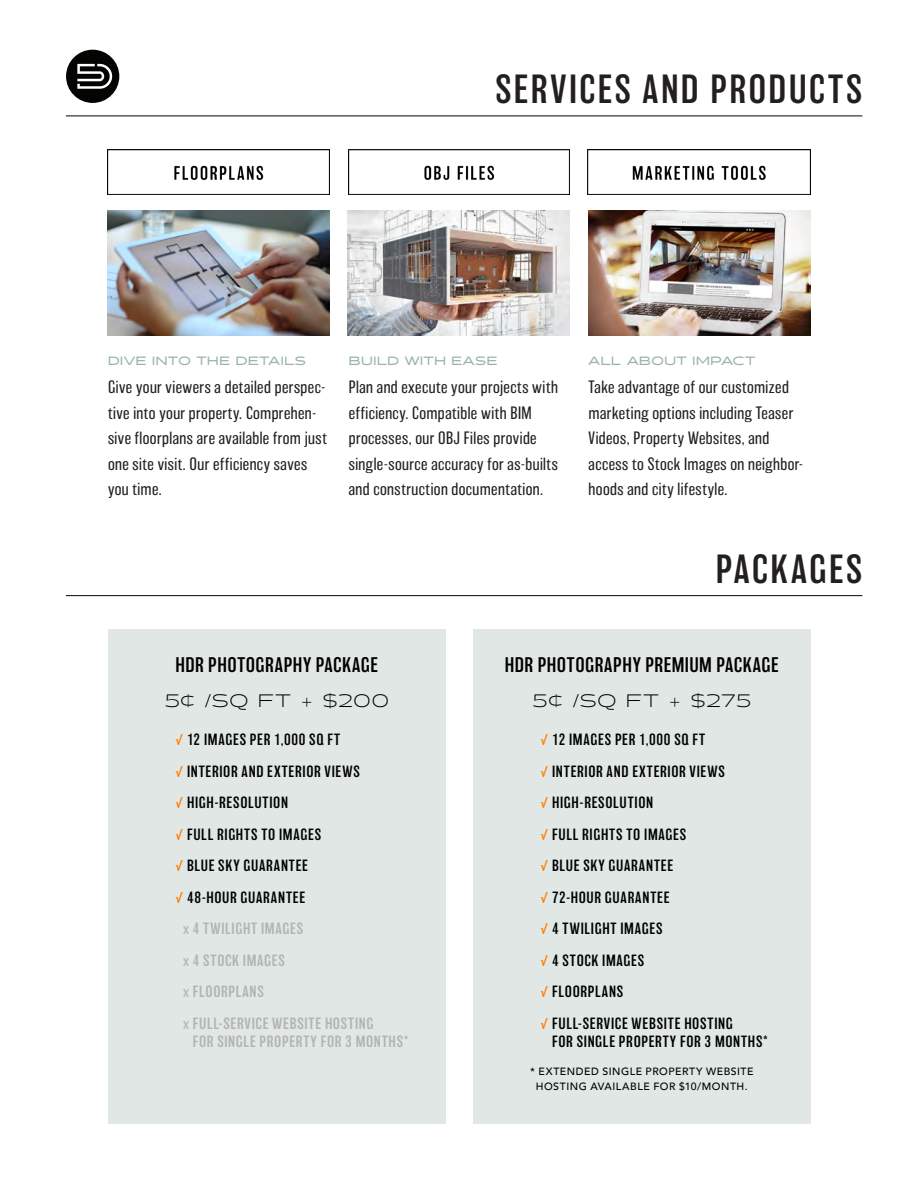
<style>
.page{position:relative;width:918px;height:1188px;background:#fff}
.page>*{position:absolute;margin:0;border:0;box-sizing:border-box;transform-origin:0 0}
.Section_Heading_1{font:300 37.5px "Balboa";letter-spacing:.065em;color:#231f20}
.Package_Add-on_Headi{font:300 19.5px "Balboa";letter-spacing:.025em;color:#000}
.Price{font:300 18px "Halogen";letter-spacing:.04em;color:#000}
.Service_Description{font:200 16.5px/25.5px "Balboa";letter-spacing:.025em;color:#231f20}
.Package_Inclusion{font:300 15px/18px "Balboa";letter-spacing:.045em;color:#000}
.Package_Inclusion-2{font:300 15px/18px "Balboa";letter-spacing:.045em;color:#b3b3b3}
.Service_Lead-in{font:500 12px "Halogen";letter-spacing:.05em;color:#97b4a7}
.caveats{font:500 10.5px/15px "Avenir";letter-spacing:.05em;color:#000;text-align:center}
.s1{color:#ff7c00}
.s2{font-weight:200}
</style>
<div class="page">
<img style="left:108px;top:150px;width:222px;height:45px">
<img style="left:588px;top:150px;width:222px;height:45px">
<img style="left:348px;top:150px;width:222px;height:45px">
<img style="left:108px;top:210px;width:222px;height:125px">
<img style="left:589px;top:210px;width:222px;height:125px">
<img style="left:348px;top:210px;width:222px;height:125px">
<svg style="left:66px;top:50px;width:53px;height:53px"></svg>
<hr style="left:66px;top:115px;width:796px;height:1px;background:#231f20">
<hr style="left:66px;top:595px;width:796px;height:1px;background:#231f20">
<div style="left:108px;top:629px;width:338px;height:495px;background:#e0e7e4"></div>
<div style="left:473px;top:629px;width:338px;height:495px;background:#e0e7e4"></div>
<p class="Section_Heading_1" style="left:495px;top:69px;width:368px">SERVICES AND PRODUCTS</p>
<p class="Service_Lead-in" style="left:108px;top:353px;width:200px">DIVE INTO THE DETAILS</p>
<p class="Service_Description" style="left:108px;top:375px;width:220px">Give your viewers a detailed perspec&shy;tive into your property. Comprehen&shy;sive floorplans are available from just one site visit. Our efficiency saves you time.</p>
<p class="Service_Lead-in" style="left:349px;top:353px;width:150px">BUILD WITH EASE</p>
<p class="Service_Description" style="left:349px;top:375px;width:211px">Plan and execute your projects with efficiency. Compatible with BIM processes, our OBJ Files provide single-source accuracy for as-builts and construction documentation.</p>
<p class="Service_Lead-in" style="left:589px;top:353px;width:168px">ALL ABOUT IMPACT</p>
<p class="Service_Description" style="left:589px;top:375px;width:216px">Take advantage of our customized marketing options including Teaser<br>Videos, Property Websites, and access to Stock Images on neighbor&shy;hoods and city lifestyle.</p>
<p class="Section_Heading_1" style="left:716px;top:549px;width:148px">PACKAGES</p>
<p class="Package_Add-on_Headi" style="left:175px;top:654px;width:204px">HDR PHOTOGRAPHY PACKAGE</p>
<p class="Price" style="left:165px;top:689px;width:226px">5¢ /SQ FT + $200</p>
<p class="Package_Inclusion" style="left:176px;top:731px;width:166px"><span class="s1">√</span> 12 IMAGES PER 1,000 SQ FT</p>
<p class="Package_Inclusion" style="left:176px;top:762px;width:186px"><span class="s1">√</span> INTERIOR AND EXTERIOR VIEWS</p>
<p class="Package_Inclusion" style="left:176px;top:794px;width:114px"><span class="s1">√</span> HIGH-RESOLUTION</p>
<p class="Package_Inclusion" style="left:176px;top:825px;width:147px"><span class="s1">√</span> FULL RIGHTS TO IMAGES</p>
<p class="Package_Inclusion" style="left:176px;top:857px;width:134px"><span class="s1">√</span> BLUE SKY GUARANTEE</p>
<p class="Package_Inclusion" style="left:176px;top:888px;width:131px"><span class="s1">√</span> 48-HOUR GUARANTEE</p>
<p class="Package_Inclusion-2" style="left:183px;top:920px;width:122px"><span class="s2">x</span> 4 TWILIGHT IMAGES</p>
<p class="Package_Inclusion-2" style="left:183px;top:951px;width:103px"><span class="s2">x</span> 4 STOCK IMAGES</p>
<p class="Package_Inclusion-2" style="left:183px;top:983px;width:82px"><span class="s2">x</span> FLOORPLANS</p>
<p class="Package_Inclusion-2" style="left:193px;top:1014px;width:217px;text-indent:-10px"><span class="s2">x</span> FULL-SERVICE WEBSITE HOSTING<br>FOR SINGLE PROPERTY FOR 3 MONTHS*</p>
<p class="Package_Add-on_Headi" style="left:505px;top:654px;width:275px">HDR PHOTOGRAPHY PREMIUM PACKAGE</p>
<p class="Price" style="left:533px;top:689px;width:220px">5¢ /SQ FT + $275</p>
<p class="Package_Inclusion" style="left:541px;top:731px;width:166px"><span class="s1">√</span> 12 IMAGES PER 1,000 SQ FT</p>
<p class="Package_Inclusion" style="left:541px;top:762px;width:186px"><span class="s1">√</span> INTERIOR AND EXTERIOR VIEWS</p>
<p class="Package_Inclusion" style="left:541px;top:794px;width:114px"><span class="s1">√</span> HIGH-RESOLUTION</p>
<p class="Package_Inclusion" style="left:541px;top:825px;width:147px"><span class="s1">√</span> FULL RIGHTS TO IMAGES</p>
<p class="Package_Inclusion" style="left:541px;top:857px;width:134px"><span class="s1">√</span> BLUE SKY GUARANTEE</p>
<p class="Package_Inclusion" style="left:541px;top:888px;width:130px"><span class="s1">√</span> 72-HOUR GUARANTEE</p>
<p class="Package_Inclusion" style="left:541px;top:920px;width:123px"><span class="s1">√</span> 4 TWILIGHT IMAGES</p>
<p class="Package_Inclusion" style="left:541px;top:951px;width:105px"><span class="s1">√</span> 4 STOCK IMAGES</p>
<p class="Package_Inclusion" style="left:541px;top:983px;width:84px"><span class="s1">√</span> FLOORPLANS</p>
<p class="Package_Inclusion" style="left:552px;top:1014px;width:217px;text-indent:-12px"><span class="s1">√</span> FULL-SERVICE WEBSITE HOSTING<br>FOR SINGLE PROPERTY FOR 3 MONTHS*</p>
<p class="caveats" style="left:530px;top:1063px;width:225px">* EXTENDED SINGLE PROPERTY WEBSITE<br>HOSTING AVAILABLE FOR $10/MONTH.</p>
</div>
